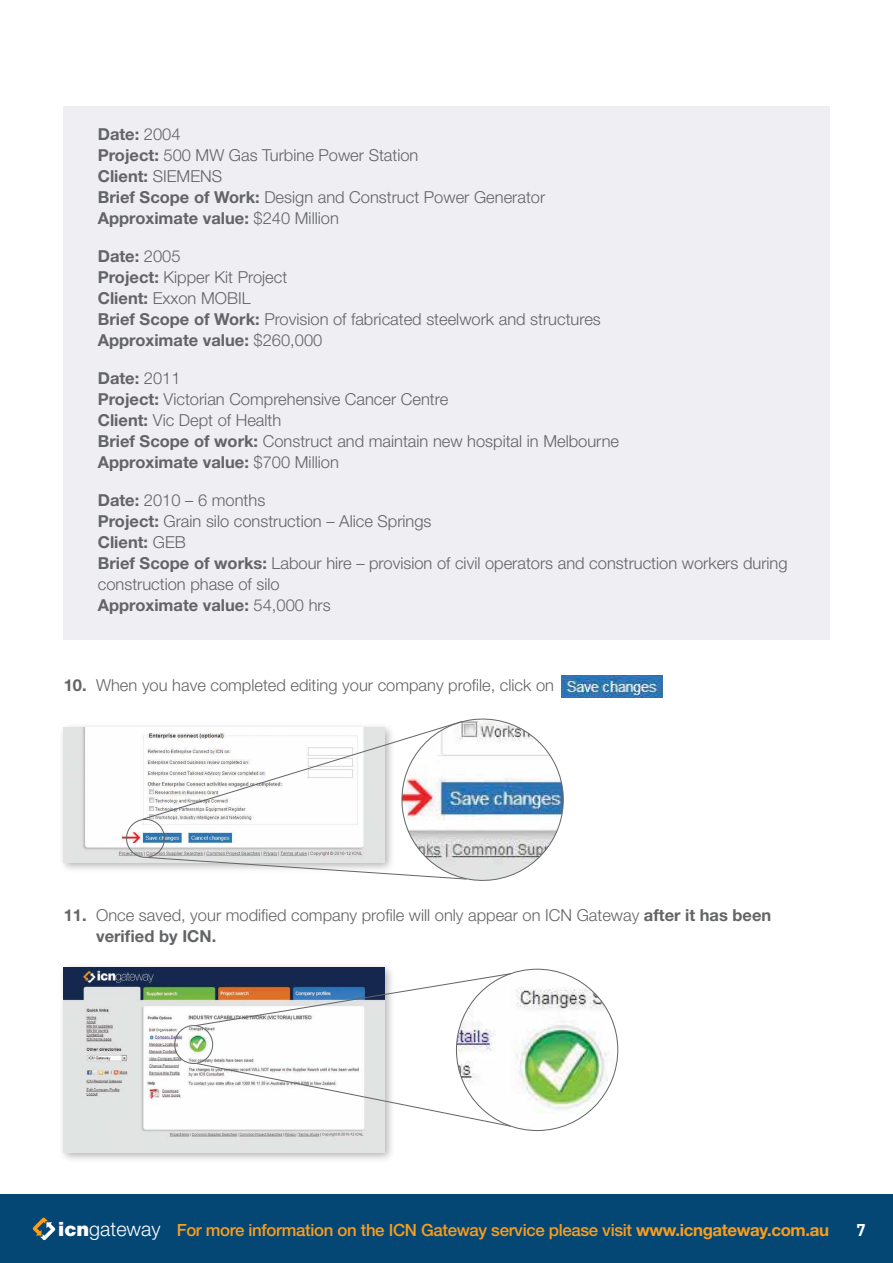
<style>
.page{position:relative;width:893px;height:1263px;background:#fff}
.page>*{position:absolute;margin:0;border:0;box-sizing:border-box;transform-origin:0 0}
.t1{font:500 16.8px "Helvetica Neue";letter-spacing:-.02em;color:#f99d1c}
.t2{font:700 16.8px "DIN";color:#fff}
.t3{font:300 16.5px/21px "Helvetica Neue";color:#636466}
.s1{font-weight:700}
.s2{font-weight:900;font-size:19.65px;color:#fff}
.s3{font-weight:300;font-size:19.65px;color:#fff}
</style>
<div class="page">
<div style="left:63px;top:106px;width:767px;height:534px;background:#eeeef3"></div>
<div style="left:59px;top:722px;width:336px;height:152px;background:#000;opacity:.3"></div>
<img style="left:64px;top:727px;width:60px;height:135px">
<svg style="left:124px;top:718px;width:440px;height:163px"></svg>
<div style="left:59px;top:962px;width:336px;height:201px;background:#000;opacity:.3"></div>
<img style="left:64px;top:967px;width:320px;height:185px">
<div style="left:174px;top:1025px;width:39px;height:39px;border:1px solid #636466;border-radius:50%"></div>
<img style="left:456px;top:970px;width:162px;height:161px">
<svg style="left:196px;top:1063px;width:315px;height:64px"></svg>
<svg style="left:195px;top:973px;width:317px;height:53px"></svg>
<img style="left:561px;top:675px;width:101px;height:22px">
<div style="left:0;top:1195px;width:893px;height:68px;background:#044774"></div>
<svg style="left:33px;top:1217px;width:22px;height:23px"></svg>
<p class="t3" style="left:98px;top:123px;width:449px"><span class="s1">Date:</span> 2004<br><span class="s1">Project:</span> 500 MW Gas Turbine Power Station<br><span class="s1">Client:</span> SIEMENS<br><span class="s1">Brief Scope of Work:</span> Design and Construct Power Generator<br><span class="s1">Approximate value:</span> $240 Million</p>
<p class="t3" style="left:98px;top:246px;width:505px"><span class="s1">Date:</span> 2005<br><span class="s1">Project:</span> Kipper Kit Project<br><span class="s1">Client:</span> Exxon MOBIL<br><span class="s1">Brief Scope of Work:</span> Provision of fabricated steelwork and structures<br><span class="s1">Approximate value:</span> $260,000</p>
<p class="t3" style="left:98px;top:368px;width:523px"><span class="s1">Date:</span> 2011<br><span class="s1">Project:</span> Victorian Comprehensive Cancer Centre<br><span class="s1">Client:</span> Vic Dept of Health<br><span class="s1">Brief Scope of work:</span> Construct and maintain new hospital in Melbourne <span class="s1">Approximate value:</span> $700 Million</p>
<p class="t3" style="left:98px;top:490px;width:691px"><span class="s1">Date:</span> 2010 – 6 months<br><span class="s1">Project:</span> Grain silo construction – Alice Springs<br><span class="s1">Client:</span> GEB<br><span class="s1">Brief Scope of works:</span> Labour hire – provision of civil operators and construction workers during construction phase of silo<br><span class="s1">Approximate value:</span> 54,000 hrs</p>
<p class="t3" style="left:64px;top:675px;width:492px"><span class="s1">10.</span> When you have completed editing your company profile, click on</p>
<p class="t3" style="left:96px;top:904px;width:677px;text-indent:-32px"><span class="s1">11.</span> Once saved, your modified company profile will only appear on ICN Gateway <span class="s1">after it has been verified by ICN.</span></p>
<p class="t1" style="left:58px;top:1220px;width:772px"><span class="s2">icn</span><span class="s3">gateway</span> For more information on the ICN Gateway service please visit <span class="s1">www.icngateway.com.au</span></p>
<p class="t2" style="left:856px;top:1219px;width:11px">7</p>
</div>
